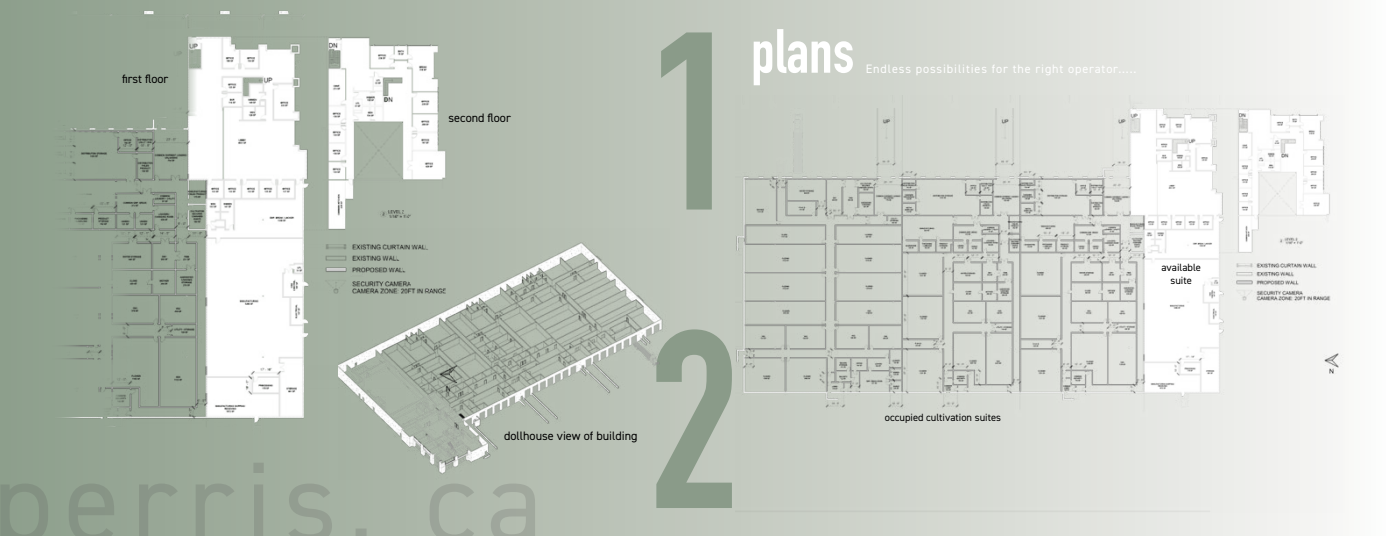
<style>
.page{position:relative;width:1386px;height:536px;background:#fff}
.page>*{position:absolute;margin:0;border:0;box-sizing:border-box;transform-origin:0 0}
.t1{font:700 248.5px/298.2px "DIN Condensed";color:#8a9b89}
.t2{font:700 61.25px "DIN Condensed";color:#fff}
.t3{font:12.25px "DIN2014";letter-spacing:.07em;color:#fff}
.t4{font:12.25px "DIN2014";color:#000}
.t5{font:10.5px/12.6px "DIN2014";color:#000;text-align:center}
</style>
<div class="page">
<div style="left:0;top:0;width:1386px;height:536px;background:linear-gradient(to right,#8b9c88,#f9f7f6)"></div>
<img style="left:735px;top:95px;width:610px;height:417px">
<img style="left:49px;top:8px;width:416px;height:426px">
<img style="left:339px;top:228px;width:330px;height:251px">
<p class="t4" style="left:122px;top:71px;width:48px">first floor</p>
<p class="t4" style="left:449px;top:110px;width:64px">second floor</p>
<p class="t4" style="left:504px;top:428px;width:135px">dollhouse view of building</p>
<h1 class="t1" style="left:648px;top:-28px;width:94px">1<br>2</h1>
<h2 class="t2" style="left:751px;top:10px;width:105px">plans</h2>
<p class="t3" style="left:866px;top:61px;width:272px">Endless possibilities for the right operator.....</p>
<p class="t5" style="left:885px;top:410px;width:118px">occupied cultivation suites</p>
<p class="t5" style="left:1161px;top:261px;width:41px">available suite</p>
</div>
